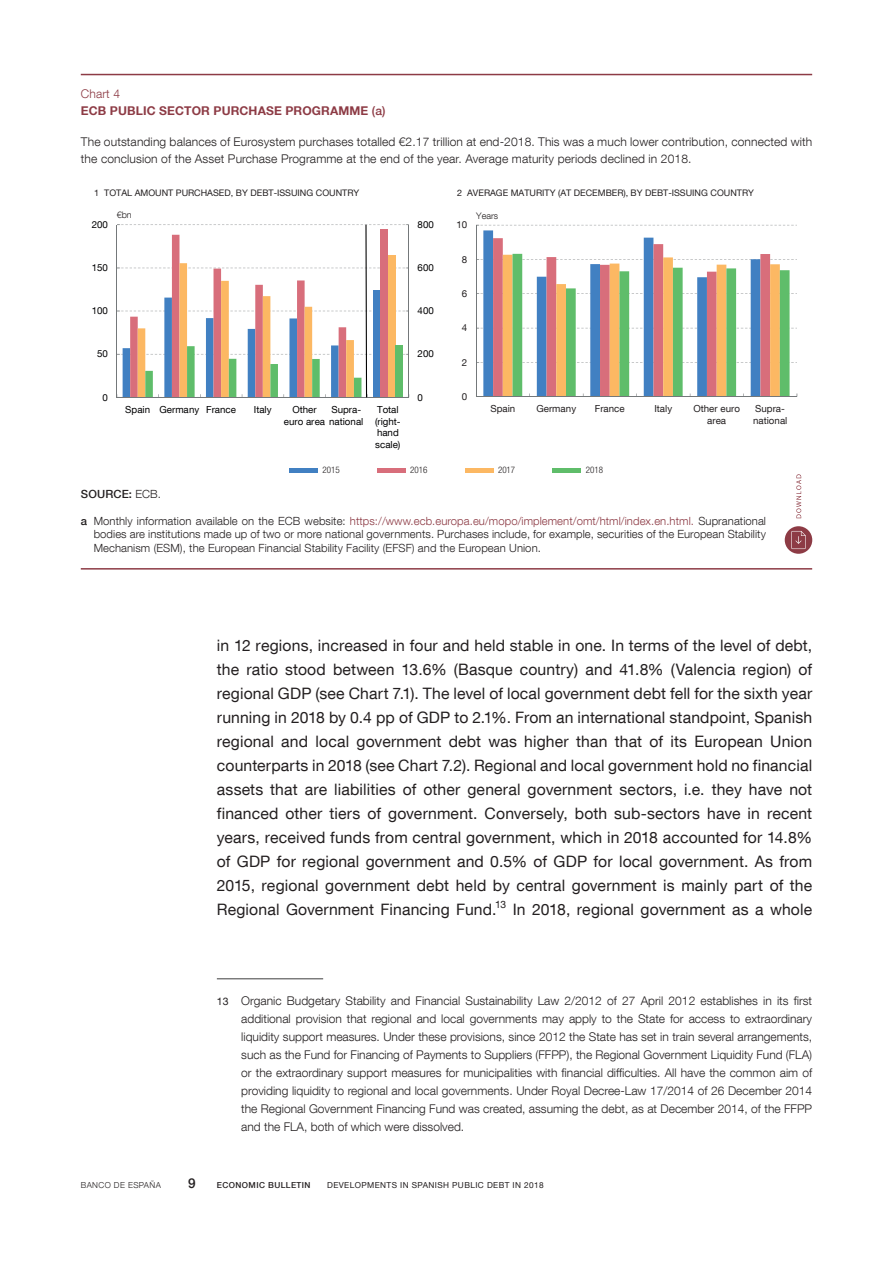
<style>
.page{position:relative;width:893px;height:1263px;background:#fff}
.page>*{position:absolute;margin:0;border:0;box-sizing:border-box;transform-origin:0 0}
.Texto_artículo{font:15.75px/24px "Bd E Neue Helvetica";letter-spacing:.01em;color:#231f20;text-align:justify}
.t1{font:500 13.5px "Bd E Neue Helvetica";color:#231f20}
.Citas_texto{font:300 12px/18px "Bd E Neue Helvetica";letter-spacing:.01em;color:#231f20}
.t2{font:700 12px "Bd E Neue Helvetica";letter-spacing:.01em;color:#8d3b45}
.t3{font:300 12px "Bd E Neue Helvetica";letter-spacing:.01em;color:#8d3b45}
.t4{font:300 11.25px/13.5px "Bd E Neue Helvetica";letter-spacing:.005em;color:#231f20;text-align:justify}
.t5{font:500 11.25px "Bd E Neue Helvetica";letter-spacing:.01em;color:#231f20}
.t6{font:9.75px/11.7px "Bd E Neue Helvetica";color:#000002}
.t7{font:9.75px/11.7px "Bd E Neue Helvetica";color:#231f20;text-align:center}
.t8{font:9px "Bd E Neue Helvetica";color:#231f20}
.t9{font:300 condensed 9px "Bd E Neue Helvetica";color:#231f20}
.t10{font:300 9px "Bd E Neue Helvetica";color:#231f20}
.t11{font:8.25px "Bd E Neue Helvetica";letter-spacing:.05em;color:#231f20}
.t12{font:500 8.25px "Bd E Neue Helvetica";letter-spacing:.05em;color:#231f20}
.t13{font:300 8.25px "Bd E Neue Helvetica";letter-spacing:.05em;color:#231f20}
.s1{font-weight:500}
.s2{font-weight:300}
.s3{color:#8d3b45}
.s4{font-weight:400;font-size:10.5px}
</style>
<div class="page">
<hr style="left:81px;top:74px;width:731px;height:1px;background:#8d3b45">
<hr style="left:81px;top:568px;width:731px;height:2px;background:#8d3b45">
<svg style="left:796px;top:474px;width:5px;height:44px"></svg>
<div style="left:785px;top:526px;width:27px;height:28px;background:#8d3b45;border-radius:50%"></div>
<svg style="left:791px;top:531px;width:15px;height:18px"></svg>
<svg style="left:477px;top:225px;width:320px;height:171px"></svg>
<svg style="left:483px;top:230px;width:277px;height:166px"></svg>
<hr style="left:476px;top:225px;width:1px;height:172px;background:#74787a">
<hr style="left:476px;top:396px;width:321px;height:1px;background:#74787a">
<svg style="left:493px;top:238px;width:297px;height:158px"></svg>
<svg style="left:369px;top:224px;width:40px;height:170px"></svg>
<div style="left:373px;top:291px;width:7px;height:106px;background:#4180c2"></div>
<div style="left:380px;top:230px;width:8px;height:167px;background:#d86e7b"></div>
<div style="left:388px;top:255px;width:7px;height:142px;background:#fcb863"></div>
<div style="left:395px;top:345px;width:8px;height:52px;background:#5fbd6a"></div>
<hr style="left:409px;top:225px;width:1px;height:172px;background:#74787a">
<hr style="left:117px;top:397px;width:292px;height:1px;background:#74787a">
<svg style="left:117px;top:224px;width:251px;height:174px"></svg>
<div style="left:289px;top:468px;width:29px;height:5px;background:#4180c2"></div>
<div style="left:377px;top:468px;width:29px;height:5px;background:#d86e7b"></div>
<div style="left:465px;top:468px;width:29px;height:5px;background:#fcb863"></div>
<div style="left:553px;top:468px;width:28px;height:5px;background:#5fbd6a"></div>
<hr style="left:217px;top:978px;width:106px;height:1px;background:#3e3e3f">
<p class="t3" style="left:81px;top:86px;width:41px">Chart 4</p>
<p class="t2" style="left:81px;top:104px;width:306px">ECB PUBLIC SECTOR PURCHASE PROGRAMME <span class="s1">(a)</span></p>
<p class="Citas_texto" style="left:81px;top:133px;width:733px;line-height:16.5px">The outstanding balances of Eurosystem purchases totalled €2.17 trillion at end-2018. This was a much lower contribution, connected with the conclusion of the Asset Purchase Programme at the end of the year. Average maturity periods declined in 2018.</p>
<p class="t8" style="left:94px;top:187px;width:267px">1 TOTAL AMOUNT PURCHASED, BY DEBT-ISSUING COUNTRY</p>
<p class="t10" style="left:117px;top:209px;width:17px">€bn</p>
<p class="t8" style="left:457px;top:187px;width:298px">2 AVERAGE MATURITY (AT DECEMBER), BY DEBT-ISSUING COUNTRY</p>
<p class="t10" style="left:476px;top:210px;width:24px">Years</p>
<p class="t6" style="left:92px;top:218px;width:18px">200</p>
<p class="t6" style="left:418px;top:218px;width:18px">800</p>
<p class="t7" style="left:457px;top:219px;width:12px">10</p>
<p class="t6" style="left:92px;top:262px;width:18px">150</p>
<p class="t6" style="left:418px;top:262px;width:18px">600</p>
<p class="t7" style="left:462px;top:253px;width:7px">8</p>
<p class="t7" style="left:462px;top:287px;width:7px">6</p>
<p class="t6" style="left:92px;top:305px;width:18px">100</p>
<p class="t6" style="left:418px;top:305px;width:18px">400</p>
<p class="t7" style="left:462px;top:322px;width:7px">4</p>
<p class="t6" style="left:97px;top:348px;width:12px">50</p>
<p class="t6" style="left:418px;top:348px;width:18px">200</p>
<p class="t7" style="left:462px;top:356px;width:7px">2</p>
<p class="t6" style="left:103px;top:391px;width:7px">0</p>
<p class="t6" style="left:418px;top:391px;width:7px">0</p>
<p class="t7" style="left:462px;top:390px;width:7px">0</p>
<p class="t6" style="left:125px;top:403px;width:112px">Spain Germany France</p>
<p class="t6" style="left:254px;top:403px;width:19px">Italy</p>
<p class="t6" style="left:284px;top:403px;width:81px;text-indent:8px">Other<br>euro area national</p>
<p class="t6" style="left:331px;top:403px;width:31px">Supra-</p>
<p class="t6" style="left:375px;top:403px;width:27px">Total (right&shy;hand scale)</p>
<p class="t7" style="left:490px;top:402px;width:26px">Spain</p>
<p class="t7" style="left:536px;top:402px;width:41px">Germany</p>
<p class="t7" style="left:595px;top:402px;width:31px">France</p>
<p class="t7" style="left:654px;top:402px;width:19px">Italy</p>
<p class="t7" style="left:693px;top:402px;width:48px">Other euro area</p>
<p class="t7" style="left:753px;top:402px;width:36px;text-align:left">Supra&shy;national</p>
<p class="t9" style="left:323px;top:465px;width:19px">2015</p>
<p class="t9" style="left:410px;top:465px;width:19px">2016</p>
<p class="t9" style="left:498px;top:465px;width:19px">2017</p>
<p class="t9" style="left:586px;top:465px;width:19px">2018</p>
<p class="t5" style="left:81px;top:487px;width:82px">SOURCE: <span class="s2">ECB.</span></p>
<p class="t4" style="left:94px;top:514px;width:674px;text-indent:-13px"><span class="s1">a</span> Monthly information available on the ECB website: <span class="s3">https://www.ecb.europa.eu/mopo/implement/omt/html/index.en.html.</span> Supranational bodies are institutions made up of two or more national governments. Purchases include, for example, securities of the European Stability Mechanism (ESM), the European Financial Stability Facility (EFSF) and the European Union.</p>
<p class="Texto_artículo" style="left:217px;top:633px;width:597px">in 12 regions, increased in four and held stable in one. In terms of the level of debt, the ratio stood between 13.6% (Basque country) and 41.8% (Valencia region) of regional GDP (see Chart 7.1). The level of local government debt fell for the sixth year running in 2018 by 0.4 pp of GDP to 2.1%. From an international standpoint, Spanish regional and local government debt was higher than that of its European Union counterparts in 2018 (see Chart 7.2). Regional and local government hold no financial assets that are liabilities of other general government sectors, i.e. they have not financed other tiers of government. Conversely, both sub-sectors have in recent years, received funds from central government, which in 2018 accounted for 14.8% of GDP for regional government and 0.5% of GDP for local government. As from 2015, regional government debt held by central government is mainly part of the Regional Government Financing Fund.<sup>13</sup> In 2018, regional government as a whole</p>
<p class="Citas_texto" style="left:241px;top:991px;width:572px;text-align:justify;text-indent:-24px"><span class="s4">13</span> Organic Budgetary Stability and Financial Sustainability Law 2/2012 of 27 April 2012 establishes in its first additional provision that regional and local governments may apply to the State for access to extraordinary liquidity support measures. Under these provisions, since 2012 the State has set in train several arrangements, such as the Fund for Financing of Payments to Suppliers (FFPP), the Regional Government Liquidity Fund (FLA) or the extraordinary support measures for municipalities with financial difficulties. All have the common aim of providing liquidity to regional and local governments. Under Royal Decree-Law 17/2014 of 26 December 2014 the Regional Government Financing Fund was created, assuming the debt, as at December 2014, of the FFPP and the FLA, both of which were dissolved.</p>
<p class="t13" style="left:81px;top:1180px;width:82px">BANCO DE ESPAÑA</p>
<p class="t1" style="left:188px;top:1175px;width:9px">9</p>
<p class="t12" style="left:217px;top:1180px;width:95px">ECONOMIC BULLETIN</p>
<p class="t11" style="left:327px;top:1180px;width:218px">DEVELOPMENTS IN SPANISH PUBLIC DEBT IN 2018</p>
</div>
